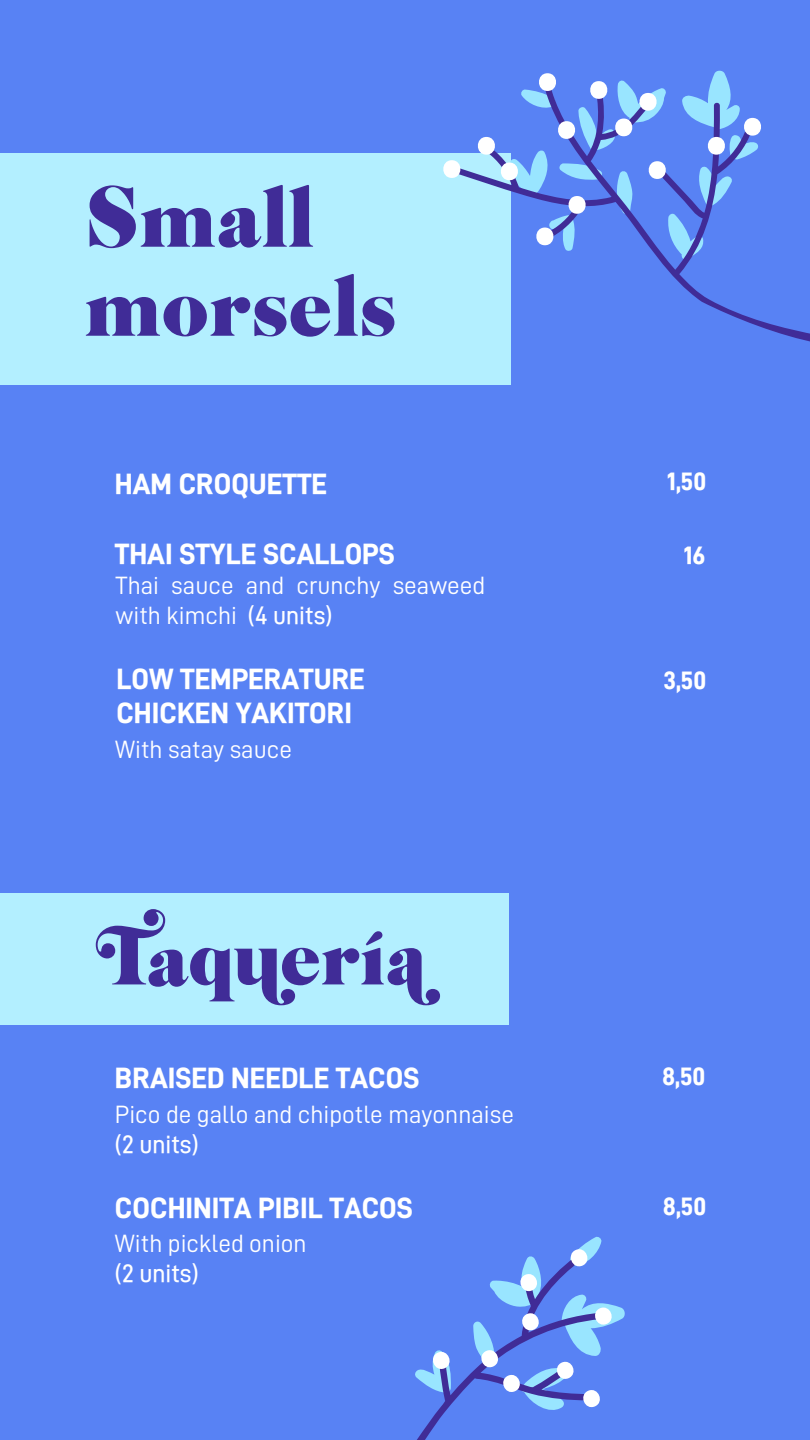
<style>
.page{position:relative;width:810px;height:1440px;background:#5882f4}
.page>*{position:absolute;margin:0;border:0;box-sizing:border-box;transform-origin:0 0}
.t1{font:78.6px "Cabernet JF Pro";color:#402c97}
.t2{font:73.7px "Cabernet JF Pro";color:#402c97}
.t3{font:700 29.3px/34.5px "D DIN PRO Extra";color:#fff}
.t4{font:25.1px/30px "D DIN PRO Regular";color:#fff}
.t5{font:700 25.1px "D DIN PRO Extra";color:#fff}
.t6{font:25.1px "D DIN PRO Medium";color:#fff}
.s1{font-family:"D DIN PRO Medium"}
</style>
<div class="page">
<div style="left:0;top:893px;width:509px;height:132px;background:#b3efff"></div>
<svg style="left:96px;top:909px;width:69px;height:75px"></svg>
<svg style="left:190px;top:931px;width:250px;height:74px"></svg>
<svg style="left:415px;top:1236px;width:210px;height:204px"></svg>
<svg style="left:520px;top:1274px;width:18px;height:18px"></svg>
<svg style="left:571px;top:1249px;width:17px;height:18px"></svg>
<svg style="left:595px;top:1307px;width:17px;height:18px"></svg>
<svg style="left:557px;top:1361px;width:17px;height:18px"></svg>
<svg style="left:583px;top:1390px;width:17px;height:18px"></svg>
<svg style="left:503px;top:1375px;width:18px;height:18px"></svg>
<svg style="left:481px;top:1350px;width:18px;height:18px"></svg>
<svg style="left:433px;top:1352px;width:17px;height:18px"></svg>
<svg style="left:522px;top:1313px;width:17px;height:18px"></svg>
<div style="left:0;top:153px;width:511px;height:232px;background:#b3efff"></div>
<svg style="left:463px;top:169px;width:347px;height:173px"></svg>
<svg style="left:443px;top:160px;width:20px;height:18px"></svg>
<svg style="left:475px;top:70px;width:289px;height:191px"></svg>
<div style="left:379px;top:204px;width:88px;height:83px;background:#b3efff"></div>
<h3 class="t1" style="left:84px;top:188px;width:231px">Small</h3>
<p class="t1" style="left:84px;top:277px;width:314px">morsels</p>
<h2 class="t3" style="left:115px;top:467px;width:214px">HAM CROQUETTE</h2>
<h2 class="t3" style="left:115px;top:537px;width:281px">THAI STYLE SCALLOPS</h2>
<p class="t4" style="left:116px;top:571px;width:371px">Thai sauce and crunchy seaweed with kimchi <span class="s1">(4 units)</span></p>
<p class="t3" style="left:116px;top:662px;width:250px">LOW TEMPERATURE<br>CHICKEN YAKITORI</p>
<h3 class="t4" style="left:115px;top:734px;width:178px">With satay sauce</h3>
<p class="t2" style="left:147px;top:931px;width:44px">a</p>
<h1 class="t3" style="left:115px;top:1061px;width:306px">BRAISED NEEDLE TACOS</h1>
<p class="t4" style="left:115px;top:1100px;width:401px">Pico de gallo and chipotle mayonnaise</p>
<p class="t6" style="left:115px;top:1132px;width:85px">(2 units)</p>
<h1 class="t3" style="left:115px;top:1191px;width:299px">COCHINITA PIBIL TACOS</h1>
<h2 class="t4" style="left:115px;top:1229px;width:193px">With pickled onion</h2>
<h3 class="t6" style="left:115px;top:1261px;width:85px">(2 units)</h3>
<h2 class="t5" style="left:667px;top:470px;width:40px">1,50</h2>
<p class="t5" style="left:684px;top:544px;width:23px">16</p>
<p class="t5" style="left:663px;top:668px;width:44px">3,50</p>
<p class="t5" style="left:662px;top:1064px;width:45px">8,50</p>
<h2 class="t5" style="left:663px;top:1194px;width:45px">8,50</h2>
</div>
